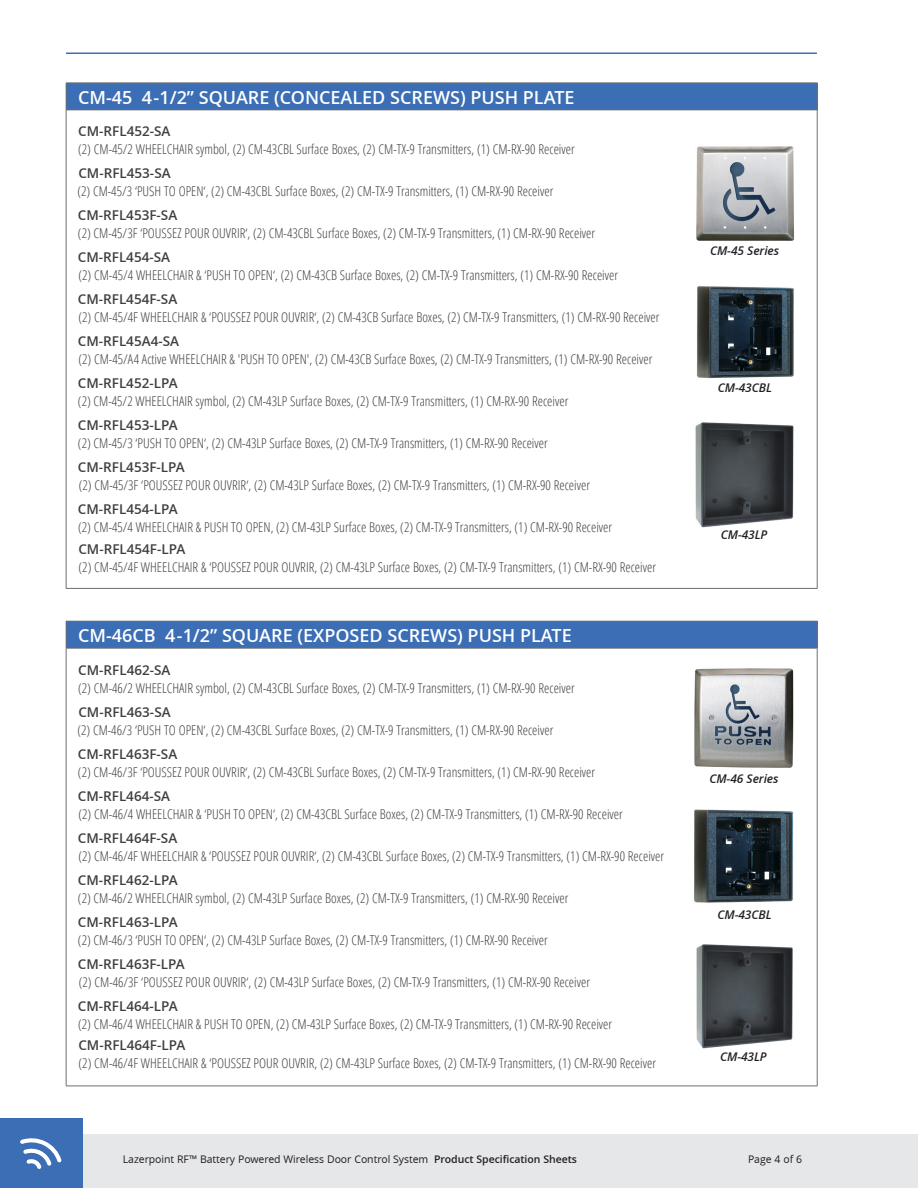
<style>
.page{position:relative;width:918px;height:1188px;background:#fff}
.page>*{position:absolute;margin:0;border:0;box-sizing:border-box;transform-origin:0 0}
.list_price_sub_v1{font:600 18px "Open Sans";color:#fff}
._2018-pricelist_head{font:300 condensed 13.5px/18px "Open Sans";color:#3e3e3f}
._2018-pricelist_head-2{font:600 13.5px "Open Sans";color:#3e3e3f}
.captions_v1{font:italic 600 12px "Open Sans";letter-spacing:-.01em;color:#231f20}
.feature_bullets_v1{font:10.5px "Open Sans";letter-spacing:-.005em;color:#231f20}
.s1{font-weight:600;font-stretch:normal}
.s2{font-weight:600}
</style>
<div class="page">
<img style="left:696px;top:146px;width:99px;height:95px">
<img style="left:697px;top:286px;width:97px;height:93px">
<img style="left:695px;top:422px;width:99px;height:106px">
<div style="left:66px;top:83px;width:751px;height:27px;background:#3c6eb5"></div>
<hr style="left:66px;top:83px;width:751px;height:1px;background:#6c6d70">
<svg style="left:66px;top:83px;width:1px;height:27px"></svg>
<svg style="left:817px;top:83px;width:1px;height:27px"></svg>
<hr style="left:66px;top:110px;width:751px;height:1px;background:#6c6d70">
<hr style="left:66px;top:110px;width:1px;height:478px;background:#6c6d70">
<hr style="left:817px;top:110px;width:1px;height:478px;background:#6c6d70">
<hr style="left:66px;top:588px;width:751px;height:1px;background:#6c6d70">
<img style="left:694px;top:668px;width:100px;height:100px">
<img style="left:696px;top:944px;width:97px;height:105px">
<img style="left:694px;top:809px;width:100px;height:94px">
<div style="left:66px;top:621px;width:751px;height:27px;background:#3c6eb5"></div>
<hr style="left:66px;top:621px;width:751px;height:1px;background:#6c6d70">
<svg style="left:66px;top:621px;width:1px;height:27px"></svg>
<svg style="left:817px;top:621px;width:1px;height:27px"></svg>
<hr style="left:66px;top:648px;width:751px;height:1px;background:#6c6d70">
<hr style="left:66px;top:648px;width:1px;height:438px;background:#6c6d70">
<hr style="left:817px;top:648px;width:1px;height:438px;background:#6c6d70">
<hr style="left:66px;top:1086px;width:751px;height:1px;background:#6c6d70">
<hr style="left:66px;top:52px;width:751px;height:2px;background:#3c6eb5">
<div style="left:0;top:1134px;width:918px;height:54px;background:#e6e7e9"></div>
<div style="left:0;top:1119px;width:82px;height:69px;background:#3c6eb5"></div>
<svg style="left:20px;top:1138px;width:42px;height:31px"></svg>
<p class="list_price_sub_v1" style="left:78px;top:87px;width:498px">CM-45 4-1/2” SQUARE (CONCEALED SCREWS) PUSH PLATE</p>
<p class="_2018-pricelist_head" style="left:78px;top:121px;width:498px"><span class="s1">CM-RFL452-SA<br></span>(2) CM-45/2 WHEELCHAIR symbol, (2) CM-43CBL Surface Boxes, (2) CM-TX-9 Transmitters, (1) CM-RX-90 Receiver</p>
<p class="_2018-pricelist_head" style="left:77px;top:163px;width:477px"><span class="s1">CM-RFL453-SA<br></span>(2) CM-45/3 ‘PUSH TO OPEN‘, (2) CM-43CBL Surface Boxes, (2) CM-TX-9 Transmitters, (1) CM-RX-90 Receiver</p>
<p class="_2018-pricelist_head-2" style="left:78px;top:207px;width:101px">CM-RFL453F-SA</p>
<p class="_2018-pricelist_head" style="left:78px;top:223px;width:519px">(2) CM-45/3F ‘POUSSEZ POUR OUVRIR‘, (2) CM-43CBL Surface Boxes, (2) CM-TX-9 Transmitters, (1) CM-RX-90 Receiver</p>
<p class="_2018-pricelist_head" style="left:78px;top:247px;width:542px"><span class="s1">CM-RFL454-SA<br></span>(2) CM-45/4 WHEELCHAIR &amp; ‘PUSH TO OPEN‘, (2) CM-43CB Surface Boxes, (2) CM-TX-9 Transmitters, (1) CM-RX-90 Receiver</p>
<p class="_2018-pricelist_head" style="left:78px;top:289px;width:583px"><span class="s1">CM-RFL454F-SA<br></span>(2) CM-45/4F WHEELCHAIR &amp; ‘POUSSEZ POUR OUVRIR‘, (2) CM-43CB Surface Boxes, (2) CM-TX-9 Transmitters, (1) CM-RX-90 Receiver</p>
<p class="_2018-pricelist_head" style="left:78px;top:331px;width:576px"><span class="s1">CM-RFL45A4-SA<br></span>(2) CM-45/A4 Active WHEELCHAIR &amp; 'PUSH TO OPEN', (2) CM-43CB Surface Boxes, (2) CM-TX-9 Transmitters, (1) CM-RX-90 Receiver</p>
<p class="_2018-pricelist_head" style="left:78px;top:373px;width:492px"><span class="s1">CM-RFL452-LPA<br></span>(2) CM-45/2 WHEELCHAIR symbol, (2) CM-43LP Surface Boxes, (2) CM-TX-9 Transmitters, (1) CM-RX-90 Receiver</p>
<p class="_2018-pricelist_head" style="left:78px;top:415px;width:471px"><span class="s1">CM-RFL453-LPA<br></span>(2) CM-45/3 ‘PUSH TO OPEN‘, (2) CM-43LP Surface Boxes, (2) CM-TX-9 Transmitters, (1) CM-RX-90 Receiver</p>
<p class="_2018-pricelist_head" style="left:78px;top:457px;width:514px"><span class="s1">CM-RFL453F-LPA<br></span>(2) CM-45/3F ‘POUSSEZ POUR OUVRIR‘, (2) CM-43LP Surface Boxes, (2) CM-TX-9 Transmitters, (1) CM-RX-90 Receiver</p>
<p class="_2018-pricelist_head" style="left:78px;top:499px;width:536px"><span class="s1">CM-RFL454-LPA<br></span>(2) CM-45/4 WHEELCHAIR &amp; PUSH TO OPEN, (2) CM-43LP Surface Boxes, (2) CM-TX-9 Transmitters, (1) CM-RX-90 Receiver</p>
<p class="_2018-pricelist_head" style="left:78px;top:540px;width:579px"><span class="s1">CM-RFL454F-LPA<br></span>(2) CM-45/4F WHEELCHAIR &amp; ‘POUSSEZ POUR OUVRIR, (2) CM-43LP Surface Boxes, (2) CM-TX-9 Transmitters, (1) CM-RX-90 Receiver</p>
<p class="list_price_sub_v1" style="left:78px;top:625px;width:495px">CM-46CB 4-1/2” SQUARE (EXPOSED SCREWS) PUSH PLATE</p>
<p class="_2018-pricelist_head" style="left:78px;top:661px;width:498px"><span class="s1">CM-RFL462-SA<br></span>(2) CM-46/2 WHEELCHAIR symbol, (2) CM-43CBL Surface Boxes, (2) CM-TX-9 Transmitters, (1) CM-RX-90 Receiver</p>
<p class="_2018-pricelist_head" style="left:77px;top:703px;width:477px"><span class="s1">CM-RFL463-SA<br></span>(2) CM-46/3 ‘PUSH TO OPEN‘, (2) CM-43CBL Surface Boxes, (2) CM-TX-9 Transmitters, (1) CM-RX-90 Receiver</p>
<p class="_2018-pricelist_head-2" style="left:78px;top:747px;width:101px">CM-RFL463F-SA</p>
<p class="_2018-pricelist_head" style="left:78px;top:763px;width:519px">(2) CM-46/3F ‘POUSSEZ POUR OUVRIR‘, (2) CM-43CBL Surface Boxes, (2) CM-TX-9 Transmitters, (1) CM-RX-90 Receiver</p>
<p class="_2018-pricelist_head" style="left:78px;top:787px;width:547px"><span class="s1">CM-RFL464-SA<br></span>(2) CM-46/4 WHEELCHAIR &amp; ‘PUSH TO OPEN‘, (2) CM-43CBL Surface Boxes, (2) CM-TX-9 Transmitters, (1) CM-RX-90 Receiver</p>
<p class="_2018-pricelist_head" style="left:78px;top:829px;width:588px"><span class="s1">CM-RFL464F-SA<br></span>(2) CM-46/4F WHEELCHAIR &amp; ‘POUSSEZ POUR OUVRIR‘, (2) CM-43CBL Surface Boxes, (2) CM-TX-9 Transmitters, (1) CM-RX-90 Receiver</p>
<p class="_2018-pricelist_head" style="left:78px;top:871px;width:492px"><span class="s1">CM-RFL462-LPA<br></span>(2) CM-46/2 WHEELCHAIR symbol, (2) CM-43LP Surface Boxes, (2) CM-TX-9 Transmitters, (1) CM-RX-90 Receiver</p>
<p class="_2018-pricelist_head" style="left:78px;top:913px;width:471px"><span class="s1">CM-RFL463-LPA<br></span>(2) CM-46/3 ‘PUSH TO OPEN‘, (2) CM-43LP Surface Boxes, (2) CM-TX-9 Transmitters, (1) CM-RX-90 Receiver</p>
<p class="_2018-pricelist_head" style="left:78px;top:955px;width:514px"><span class="s1">CM-RFL463F-LPA<br></span>(2) CM-46/3F ‘POUSSEZ POUR OUVRIR‘, (2) CM-43LP Surface Boxes, (2) CM-TX-9 Transmitters, (1) CM-RX-90 Receiver</p>
<p class="_2018-pricelist_head" style="left:78px;top:997px;width:536px"><span class="s1">CM-RFL464-LPA<br></span>(2) CM-46/4 WHEELCHAIR &amp; PUSH TO OPEN, (2) CM-43LP Surface Boxes, (2) CM-TX-9 Transmitters, (1) CM-RX-90 Receiver</p>
<p class="_2018-pricelist_head" style="left:78px;top:1036px;width:579px"><span class="s1">CM-RFL464F-LPA<br></span>(2) CM-46/4F WHEELCHAIR &amp; ‘POUSSEZ POUR OUVRIR, (2) CM-43LP Surface Boxes, (2) CM-TX-9 Transmitters, (1) CM-RX-90 Receiver</p>
<p class="captions_v1" style="left:710px;top:244px;width:70px">CM-45 Series</p>
<p class="captions_v1" style="left:718px;top:381px;width:56px">CM-43CBL</p>
<p class="captions_v1" style="left:721px;top:527px;width:48px">CM-43LP</p>
<p class="captions_v1" style="left:709px;top:772px;width:70px">CM-46 Series</p>
<p class="captions_v1" style="left:718px;top:908px;width:56px">CM-43CBL</p>
<p class="captions_v1" style="left:720px;top:1050px;width:48px">CM-43LP</p>
<p class="feature_bullets_v1" style="left:123px;top:1153px;width:456px">Lazerpoint RF™ Battery Powered Wireless Door Control System <span class="s2">Product Specification Sheets</span></p>
<p class="feature_bullets_v1" style="left:748px;top:1153px;width:56px">Page 4 of 6</p>
</div>
